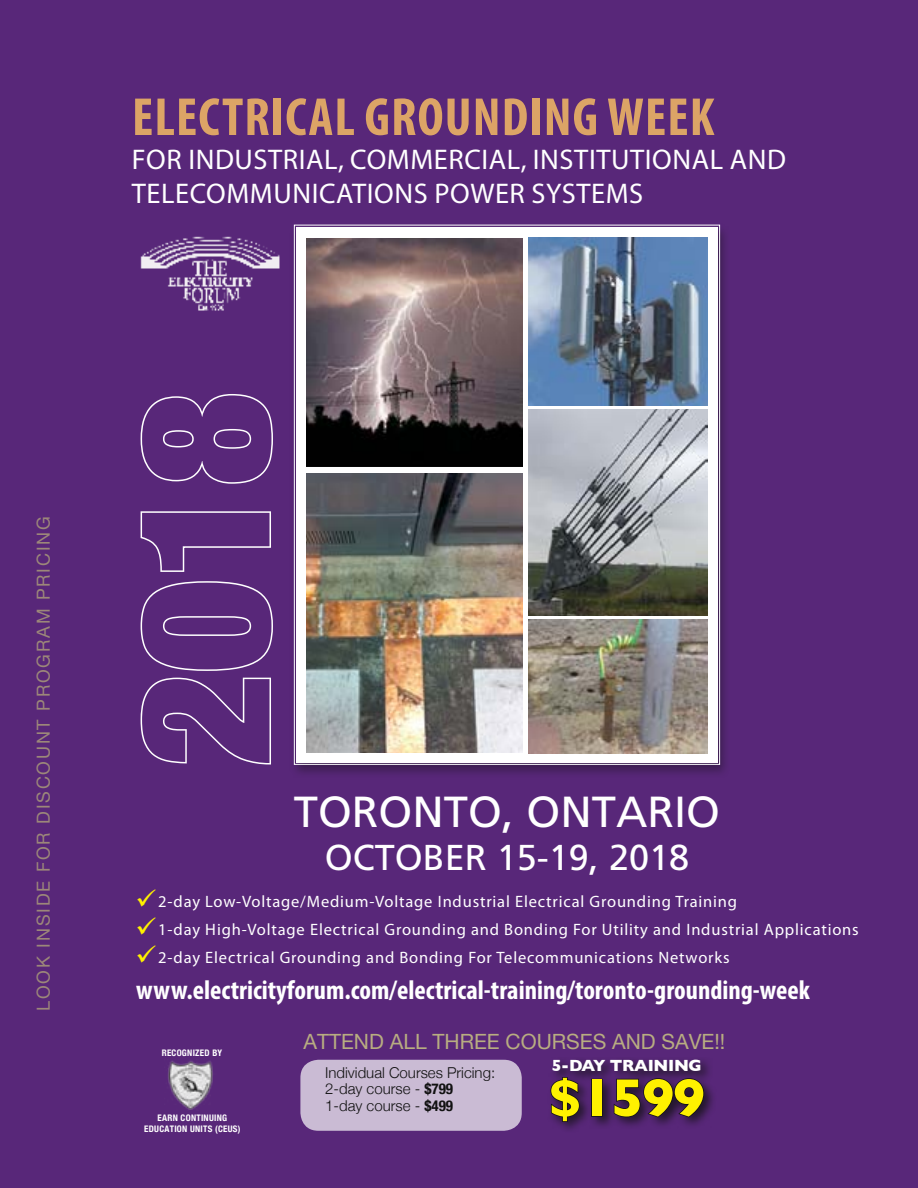
<style>
.page{position:relative;width:918px;height:1188px;background:#582779}
.page>*{position:absolute;margin:0;border:0;box-sizing:border-box;transform-origin:0 0}
.t1{font:900 condensed 180px "Helvetica Neue";color:#582779}
.t2{font:700 condensed 54px "Myriad Pro";letter-spacing:.02em;color:#dca466}
.t3{font:700 54px "Gill Sans";color:#fff100}
.t4{font:43.5px "Frutiger";color:#fff}
.t5{font:36px "Frutiger";color:#fff}
.t6{font:28.5px/34.2px "Myriad Pro";letter-spacing:.02em;color:#fff}
.t7{font:700 condensed 27px "Myriad Pro";color:#fff}
.t8{font:21px "Helvetica Neue";color:#b8ad81}
.t9{font:18px "Helvetica Neue";letter-spacing:.1em;color:#b3a879}
.t10{font:16.5px "Myriad Pro";letter-spacing:.05em;color:#fff}
.t11{font:700 16.5px "Gill Sans";letter-spacing:-.02em;color:#fff}
.t12{font:300 15px/16.5px "Helvetica Neue";color:#121212}
.t13{font:700 condensed 9px/10.8px "Helvetica Neue";letter-spacing:.03em;color:#fff;text-align:center}
.s1{color:#fff100}
.s2{font-weight:700;font-stretch:condensed}
</style>
<div class="page">
<div style="left:547px;top:1057px;width:170px;height:78px;background:#121212;opacity:.75"></div>
<svg style="left:550px;top:1076px;width:31px;height:47px"></svg>
<div style="left:591px;top:1079px;width:12px;height:38px;border:2px solid #121212"></div>
<svg style="left:613px;top:1077px;width:92px;height:41px"></svg>
<img style="left:168px;top:1060px;width:45px;height:50px">
<div style="left:289px;top:223px;width:441px;height:555px;background:#121212;opacity:.42"></div>
<svg style="left:294px;top:224px;width:426px;height:541px"></svg>
<div style="left:296px;top:227px;width:422px;height:535px;border:2px solid #fff"></div>
<img style="left:528px;top:620px;width:179px;height:134px">
<img style="left:307px;top:473px;width:216px;height:280px">
<img style="left:307px;top:238px;width:216px;height:229px">
<img style="left:528px;top:237px;width:179px;height:168px">
<img style="left:528px;top:410px;width:179px;height:205px">
<img style="left:140px;top:236px;width:140px;height:75px">
<svg style="left:140px;top:581px;width:133px;height:184px"></svg>
<svg style="left:140px;top:511px;width:131px;height:61px"></svg>
<svg style="left:140px;top:394px;width:133px;height:90px"></svg>
<div style="left:300px;top:1060px;width:222px;height:71px;background:#cabbd4;border-radius:18px"></div>
<p class="t9" style="left:33px;top:1011px;width:496px;rotate:-90deg">LOOK INSIDE FOR DISCOUNT PROGRAM PRICING</p>
<h2 class="t2" style="left:132px;top:83px;width:584px">Electrical Grounding week</h2>
<h3 class="t6" style="left:132px;top:142px;width:656px">For Industrial, Commercial, Institutional and telecommunications Power Systems</h3>
<h1 class="t1" style="left:95px;top:766px;width:376px;rotate:-90deg">2018</h1>
<h3 class="t4" style="left:294px;top:786px;width:428px">TORONTO, ONTARIO</h3>
<h3 class="t5" style="left:325px;top:836px;width:366px">OCTOBER 15-19, 2018</h3>
<p class="t10" style="left:136px;top:891px;width:603px"><span class="s1">✓</span>2-day Low-Voltage/Medium-Voltage Industrial Electrical Grounding Training</p>
<p class="t10" style="left:136px;top:919px;width:725px"><span class="s1">✓</span>1-day High-Voltage Electrical Grounding and Bonding For Utility and Industrial Applications</p>
<p class="t10" style="left:136px;top:947px;width:596px"><span class="s1">✓</span>2-day Electrical Grounding and Bonding For Telecommunications Networks</p>
<h3 class="t7" style="left:136px;top:973px;width:675px">www.electricityforum.com/electrical-training/toronto-grounding-week</h3>
<p class="t13" style="left:162px;top:1047px;width:62px">RECOGNIZED BY</p>
<p class="t13" style="left:144px;top:1112px;width:98px">EARN CONTINUING<br>EDUCATION UNITS (CEUs)</p>
<p class="t8" style="left:303px;top:1029px;width:423px">ATTEND ALL THREE COURSES AND SAVE!!</p>
<p class="t12" style="left:325px;top:1064px;width:172px">Individual Courses Pricing:<br>2-day course - <span class="s2">$799<br></span>1-day course - <span class="s2">$499</span></p>
<p class="t11" style="left:552px;top:1056px;width:152px">5-DAY TRAINING</p>
<h2 class="t3" style="left:548px;top:1066px;width:158px">$1599</h2>
</div>
